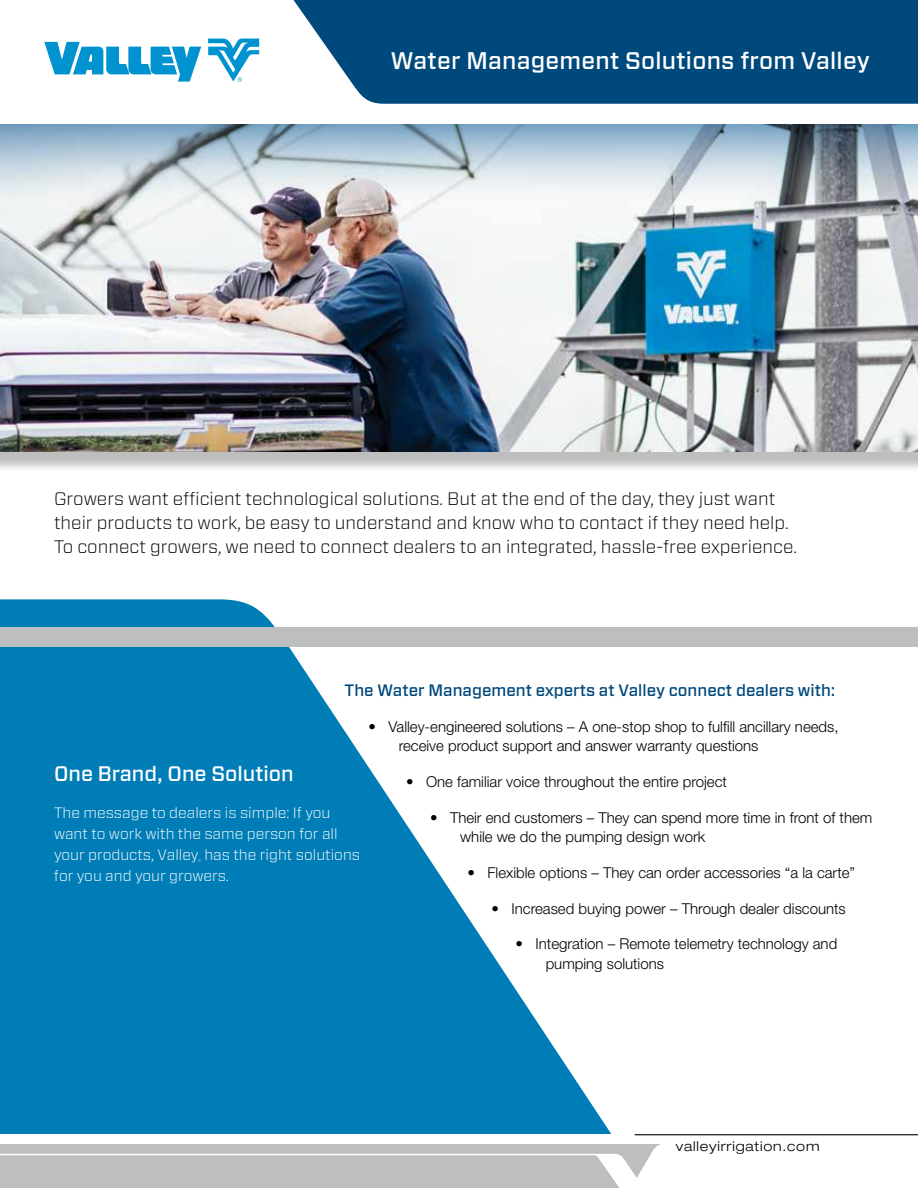
<style>
.page{position:relative;width:918px;height:1188px;background:#fff}
.page>*{position:absolute;margin:0;border:0;box-sizing:border-box;transform-origin:0 0}
.t1{font:500 24px "Forza";letter-spacing:.01em;color:#fff}
.t2{font:500 21px "Forza";color:#fff}
.t3{font:300 18px/24px "Forza";color:#000}
.t4{font:500 16.5px "Forza";color:#00497c}
.t5{font:300 15px/19.5px "Helvetica Neue LT Pro";color:#000}
.t6{font:300 15px/21px "Forza";color:#fff}
.t7{font:300 expanded 13.5px "Helvetica Neue LT Pro";letter-spacing:.06em;color:#000}
</style>
<div class="page">
<div style="left:293px;top:0;width:625px;height:104px;background:#00497c"></div>
<svg style="left:208px;top:39px;width:51px;height:43px"></svg>
<svg style="left:44px;top:42px;width:157px;height:40px"></svg>
<div style="left:0;top:129px;width:918px;height:344px;background:#000;opacity:.26"></div>
<img style="left:0;top:207px;width:918px;height:244px">
<svg style="left:0;top:599px;width:611px;height:535px;fill:#007db6"></svg>
<svg style="left:0;top:1144px;width:661px;height:44px;background:#c2c4c4"></svg>
<hr style="left:635px;top:1134px;width:283px;height:1px;background:#000">
<svg style="left:0;top:124px;width:918px;height:83px;background:#b4c3cf"></svg>
<div style="left:0;top:627px;width:918px;height:19px;background:#bdbfbf"></div>
<h1 class="t1" style="left:391px;top:45px;width:481px">Water Management Solutions from Valley</h1>
<p class="t3" style="left:54px;top:486px;width:744px">Growers want efficient technological solutions. But at the end of the day, they just want their products to work, be easy to understand and know who to contact if they need help.<br>To connect growers, we need to connect dealers to an integrated, hassle-free experience.</p>
<p class="t4" style="left:345px;top:680px;width:493px">The Water Management experts at Valley connect dealers with:</p>
<p class="t5" style="left:399px;top:717px;width:441px;text-indent:-30px">• Valley-engineered solutions – A one-stop shop to fulfill ancillary needs, receive product support and answer warranty questions</p>
<p class="t5" style="left:406px;top:772px;width:322px">• One familiar voice throughout the entire project</p>
<p class="t5" style="left:460px;top:807px;width:414px;text-indent:-30px">• Their end customers – They can spend more time in front of them while we do the pumping design work</p>
<p class="t5" style="left:468px;top:863px;width:389px">• Flexible options – They can order accessories “a la carte”</p>
<p class="t5" style="left:492px;top:898px;width:356px">• Increased buying power – Through dealer discounts</p>
<p class="t5" style="left:546px;top:934px;width:293px;text-indent:-30px">• Integration – Remote telemetry technology and pumping solutions</p>
<h2 class="t2" style="left:54px;top:760px;width:241px">One Brand, One Solution</h2>
<p class="t6" style="left:54px;top:802px;width:308px">The message to dealers is simple: If you want to work with the same person for all your products, Valley<sub>®</sub> has the right solutions for you and your growers.</p>
<p class="t7" style="left:676px;top:1138px;width:145px">valleyirrigation.com</p>
</div>
